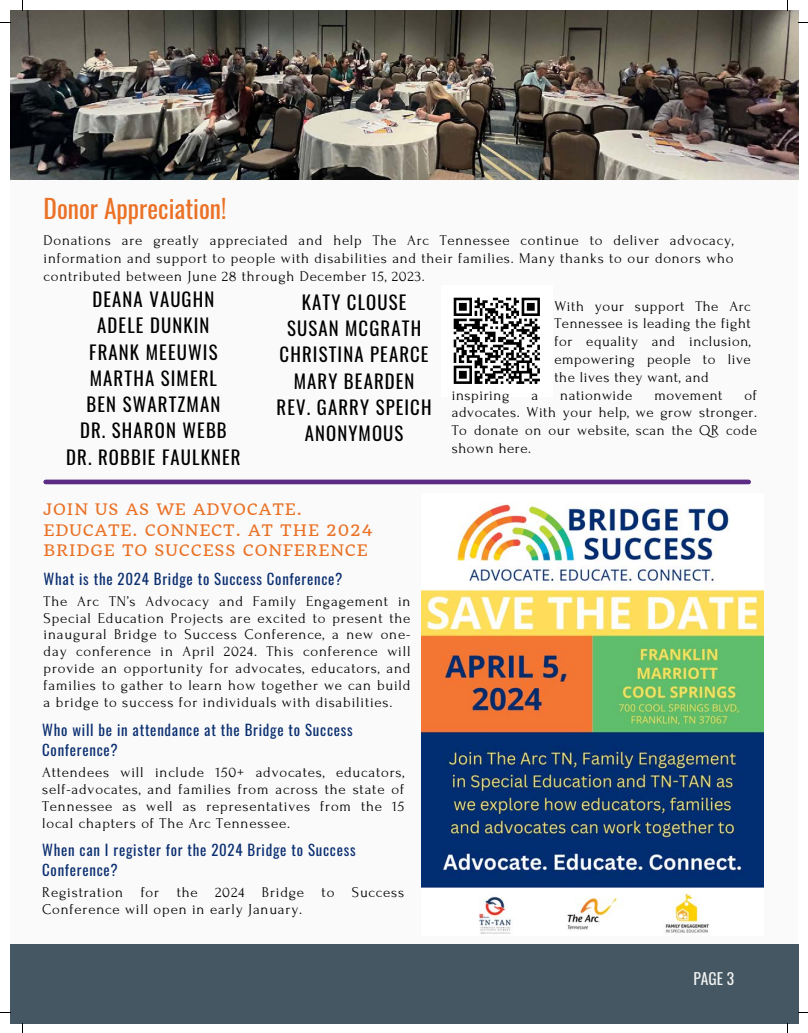
<style>
.page{position:relative;width:808px;height:1033px;background:#fff}
.page>*{position:absolute;margin:0;border:0;box-sizing:border-box;transform-origin:0 0}
.t1{font:25.5px "Oswald";color:#ea7125}
.t2{font:18.75px "Oswald";letter-spacing:.06em;color:#000}
.t3{font:15.5px/20.6px "Quando";letter-spacing:.06em;color:#ea7125}
.t4{font:15.5px "Oswald";color:#f2f3f2}
.t5{font:14.88px/16.9px "Forum";letter-spacing:.05em;color:#000;text-align:justify}
.t6{font:14.88px/19.8px "Oswald";letter-spacing:.05em;color:#0b2f71}
</style>
<div class="page">
<div style="left:10px;top:10px;width:788px;height:1013px;background:#fafafa"></div>
<div style="left:10px;top:944px;width:788px;height:79px;background:#455763"></div>
<img style="left:10px;top:10px;width:788px;height:169px">
<img style="left:453px;top:297px;width:87px;height:87px">
<div style="left:46px;top:479px;width:702px;height:5px;background:#5c2b84"></div>
<img style="left:421px;top:504px;width:342px;height:430px">
<p class="t1" style="left:44px;top:189px;width:184px">Donor Appreciation!</p>
<p class="t5" style="left:44px;top:232px;width:691px;line-height:17.8px">Donations are greatly appreciated and help The Arc Tennessee continue to deliver advocacy, information and support to people with disabilities and their families. Many thanks to our donors who contributed between June 28 through December 15, 2023.</p>
<p class="t2" style="left:92px;top:285px;width:123px">DEANA VAUGHN</p>
<p class="t2" style="left:97px;top:311px;width:114px">ADELE DUNKIN</p>
<p class="t2" style="left:89px;top:337px;width:130px">FRANK MEEUWIS</p>
<p class="t2" style="left:90px;top:363px;width:129px">MARTHA SIMERL</p>
<p class="t2" style="left:87px;top:390px;width:135px">BEN SWARTZMAN</p>
<p class="t2" style="left:80px;top:416px;width:148px">DR. SHARON WEBB</p>
<p class="t2" style="left:66px;top:442px;width:176px">DR. ROBBIE FAULKNER</p>
<p class="t2" style="left:302px;top:287px;width:106px">KATY CLOUSE</p>
<p class="t2" style="left:287px;top:314px;width:136px">SUSAN MCGRATH</p>
<p class="t2" style="left:279px;top:340px;width:150px">CHRISTINA PEARCE</p>
<p class="t2" style="left:294px;top:366px;width:122px">MARY BEARDEN</p>
<p class="t2" style="left:276px;top:392px;width:156px">REV. GARRY SPEICH</p>
<p class="t2" style="left:305px;top:419px;width:100px">ANONYMOUS</p>
<p class="t5" style="left:554px;top:297px;width:198px;line-height:17.8px">With your support The Arc Tennessee is leading the fight for equality and inclusion, empowering people to live the lives they want, and</p>
<p class="t5" style="left:452px;top:386px;width:59px">inspiring</p>
<p class="t5" style="left:531px;top:386px;width:8px">a</p>
<p class="t5" style="left:560px;top:386px;width:73px">nationwide</p>
<p class="t5" style="left:654px;top:386px;width:70px">movement</p>
<p class="t5" style="left:452px;top:386px;width:307px;line-height:17.8px;text-indent:293px">of advocates. With your help, we grow stronger.<br>To donate on our website, scan the QR code shown here.</p>
<p class="t3" style="left:44px;top:499px;width:331px">JOIN US AS WE ADVOCATE.<br>EDUCATE. CONNECT. AT THE 2024<br>BRIDGE TO SUCCESS CONFERENCE</p>
<p class="t6" style="left:44px;top:568px;width:300px">What is the 2024 Bridge to Success Conference?</p>
<p class="t5" style="left:44px;top:592px;width:368px">The Arc TN’s Advocacy and Family Engagement in Special Education Projects are excited to present the inaugural Bridge to Success Conference, a new one&shy;day conference in April 2024. This conference will provide an opportunity for advocates, educators, and families to gather to learn how together we can build a bridge to success for individuals with disabilities.</p>
<p class="t6" style="left:42px;top:719px;width:312px">Who will be in attendance at the Bridge to Success<br>Conference?</p>
<p class="t5" style="left:42px;top:764px;width:363px">Attendees will include 150+ advocates, educators, self-advocates, and families from across the state of Tennessee as well as representatives from the 15 local chapters of The Arc Tennessee.</p>
<p class="t6" style="left:42px;top:839px;width:315px">When can I register for the 2024 Bridge to Success<br>Conference?</p>
<p class="t5" style="left:42px;top:884px;width:363px">Registration for the 2024 Bridge to Success<br>Conference will open in early January.</p>
<p class="t4" style="left:693px;top:966px;width:42px">PAGE 3</p>
</div>
